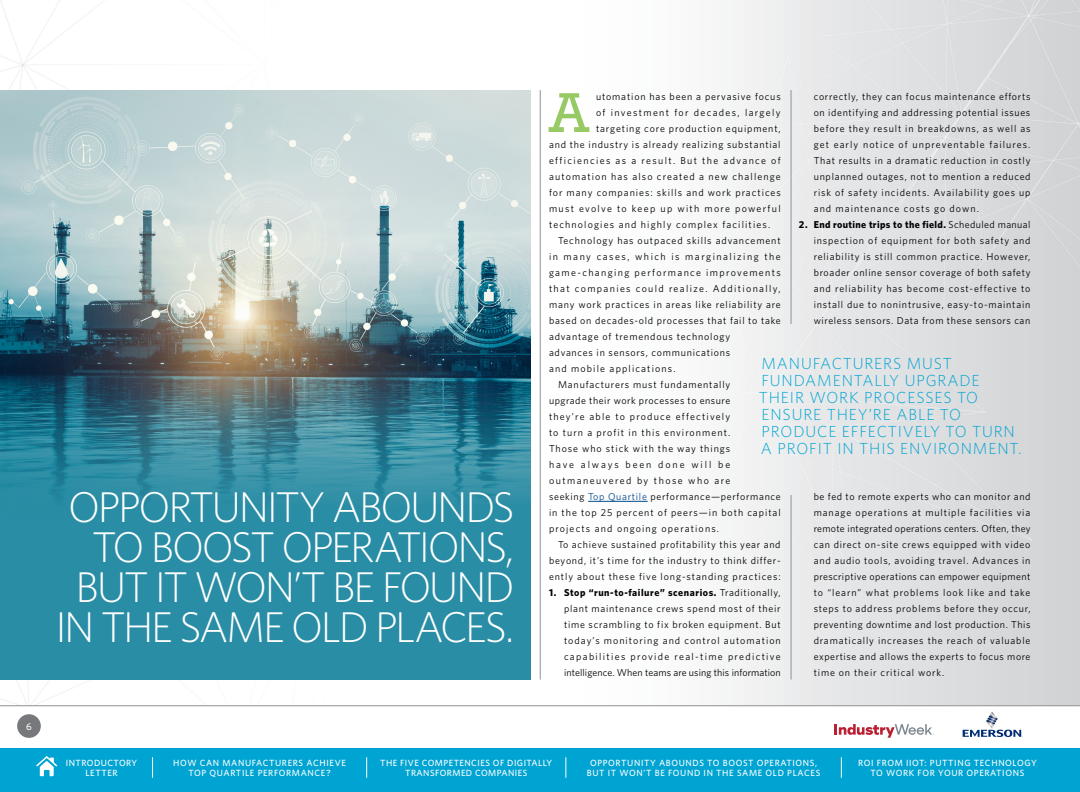
<style>
.page{position:relative;width:1080px;height:792px;background:#fff}
.page>*{position:absolute;margin:0;border:0;box-sizing:border-box;transform-origin:0 0}
.body{font:57.1px "Rockwell Std";color:#97c965}
.headline{font:300 43px/40px "Whitney";letter-spacing:-.055em;color:#fff;text-align:right}
.pull_quote{font:300 16px/17px "Whitney";letter-spacing:.055em;color:#00a4d2}
.body-2{font:10px/16px "Whitney";letter-spacing:.09em;color:#000;text-align:justify}
.body-3{font:10px "Whitney";letter-spacing:.135em;color:#000}
.body-4{font:10px "Whitney";letter-spacing:.115em;color:#000}
.body-5{font:10px "Whitney";letter-spacing:.11em;color:#000}
.body-6{font:10px "Whitney";letter-spacing:.13em;color:#000}
.t1{font:500 10px "Whitney";color:#fff}
.t2{font:500 9px/10px "Whitney";letter-spacing:.07em;color:#fff;text-align:center}
.t3{font:500 9px/10px "Whitney";letter-spacing:.05em;color:#fff;text-align:center}
.s1{font-weight:700}
.s2{color:#004b8d}
</style>
<div class="page">
<img style="left:0;top:0;width:1080px;height:706px">
<hr style="left:540px;top:90px;width:1px;height:590px;background:#8f9194">
<hr style="left:791px;top:90px;width:1px;height:234px;background:#8f9194">
<hr style="left:791px;top:495px;width:1px;height:185px;background:#8f9194">
<hr style="left:0;top:706px;width:540px;height:1px;background:#8f9194">
<hr style="left:540px;top:706px;width:540px;height:1px;background:#8f9194">
<div style="left:17px;top:714px;width:24px;height:24px;background:#77787b;border-radius:50%"></div>
<div style="left:0;top:748px;width:1080px;height:44px;background:#00a4d2"></div>
<hr style="left:588px;top:501px;width:60px;height:1px;background:#004b8d">
<svg style="left:36px;top:756px;width:21px;height:20px"></svg>
<svg style="left:152px;top:757px;width:1px;height:21px"></svg>
<svg style="left:366px;top:757px;width:1px;height:21px"></svg>
<svg style="left:565px;top:757px;width:1px;height:21px"></svg>
<svg style="left:841px;top:757px;width:1px;height:21px"></svg>
<svg style="left:963px;top:711px;width:60px;height:26px"></svg>
<svg style="left:834px;top:724px;width:100px;height:14px"></svg>
<div style="left:0;top:90px;width:531px;height:590px;background:#298da5"></div>
<img style="left:0;top:90px;width:531px;height:406px">
<p class="t1" style="left:26px;top:721px;width:7px">6</p>
<p class="headline" style="left:55px;top:487px;width:460px">OPPORTUNITY ABOUNDS<br>TO BOOST OPERATIONS,<br>BUT IT WON’T BE FOUND<br>IN THE SAME OLD PLACES.</p>
<p class="body" style="left:549px;top:80px;width:41px">A</p>
<p class="body-2" style="left:596px;top:88px;width:186px">utomation has been a pervasive focus</p>
<p class="body-2" style="left:814px;top:88px;width:218px">correctly, they can focus maintenance efforts on identifying and addressing potential issues before they result in breakdowns, as well as get early notice of unpreventable failures.<br>That results in a dramatic reduction in costly unplanned outages, not to mention a reduced risk of safety incidents. Availability goes up and maintenance costs go down.</p>
<p class="body-2" style="left:814px;top:216px;width:218px;text-indent:-15px"><span class="s1">2. End routine trips to the field.</span> Scheduled manual inspection of equipment for both safety and reliability is still common practice. However, broader online sensor coverage of both safety and reliability has become cost-effective to install due to nonintrusive, easy-to-maintain wireless sensors. Data from these sensors can</p>
<p class="body-3" style="left:596px;top:107px;width:186px">of investment for decades, largely</p>
<p class="body-2" style="left:596px;top:120px;width:186px">targeting core production equipment,</p>
<p class="body-2" style="left:549px;top:136px;width:233px">and the industry is already realizing substantial</p>
<p class="body-3" style="left:549px;top:155px;width:233px">efficiencies as a result. But the advance of</p>
<p class="body-5" style="left:549px;top:171px;width:233px">automation has also created a new challenge</p>
<p class="body-2" style="left:549px;top:184px;width:233px">for many companies: skills and work practices</p>
<p class="body-6" style="left:549px;top:203px;width:233px">must evolve to keep up with more powerful</p>
<p class="body-4" style="left:549px;top:219px;width:223px">technologies and highly complex facilities.</p>
<p class="body-2" style="left:549px;top:232px;width:233px;text-align:left;text-indent:9px">Technology has outpaced skills advancement in many cases, which is marginalizing the game-changing performance improvements that companies could realize. Additionally, many work practices in areas like reliability are based on decades-old processes that fail to take advantage of tremendous technology<br>advances in sensors, communications<br>and mobile applications.</p>
<p class="body-2" style="left:549px;top:376px;width:233px;text-align:left;text-indent:9px">Manufacturers must fundamentally<br>upgrade their work processes to ensure<br>they’re able to produce effectively<br>to turn a profit in this environment.<br>Those who stick with the way things<br>have always been done will be outmaneuvered by those who are<br>seeking <span class="s2">Top Quartile</span> performance—performance in the top 25 percent of peers—in both capital projects and ongoing operations.</p>
<p class="body-2" style="left:549px;top:536px;width:233px;text-indent:9px">To achieve sustained profitability this year and beyond, it’s time for the industry to think differ&shy;ently about these five long-standing practices:</p>
<p class="body-2" style="left:564px;top:584px;width:218px;text-indent:-15px"><span class="s1">1. Stop “run-to-failure” scenarios.</span> Traditionally, plant maintenance crews spend most of their time scrambling to fix broken equipment. But today’s monitoring and control automation capabilities provide real-time predictive intelligence. When teams are using this information</p>
<p class="pull_quote" style="left:759px;top:354px;width:264px">MANUFACTURERS MUST<br>FUNDAMENTALLY UPGRADE<br>THEIR WORK PROCESSES TO<br>ENSURE THEY’RE ABLE TO<br>PRODUCE EFFECTIVELY TO TURN<br>A PROFIT IN THIS ENVIRONMENT.</p>
<p class="body-2" style="left:814px;top:488px;width:218px">be fed to remote experts who can monitor and manage operations at multiple facilities via remote integrated operations centers. Often, they can direct on-site crews equipped with video and audio tools, avoiding travel. Advances in prescriptive operations can empower equipment to “learn” what problems look like and take steps to address problems before they occur, preventing downtime and lost production. This dramatically increases the reach of valuable expertise and allows the experts to focus more time on their critical work.</p>
<p class="t3" style="left:66px;top:757px;width:73px">INTRODUCTORY<br>LETTER</p>
<p class="t2" style="left:173px;top:757px;width:174px">HOW CAN MANUFACTURERS ACHIEVE<br>TOP QUARTILE PERFORMANCE?</p>
<p class="t3" style="left:380px;top:757px;width:174px">THE FIVE COMPETENCIES OF DIGITALLY<br>TRANSFORMED COMPANIES</p>
<p class="t2" style="left:587px;top:757px;width:235px">OPPORTUNITY ABOUNDS TO BOOST OPERATIONS,<br>BUT IT WON’T BE FOUND IN THE SAME OLD PLACES</p>
<p class="t2" style="left:858px;top:757px;width:180px">ROI FROM IIOT: PUTTING TECHNOLOGY<br>TO WORK FOR YOUR OPERATIONS</p>
</div>
